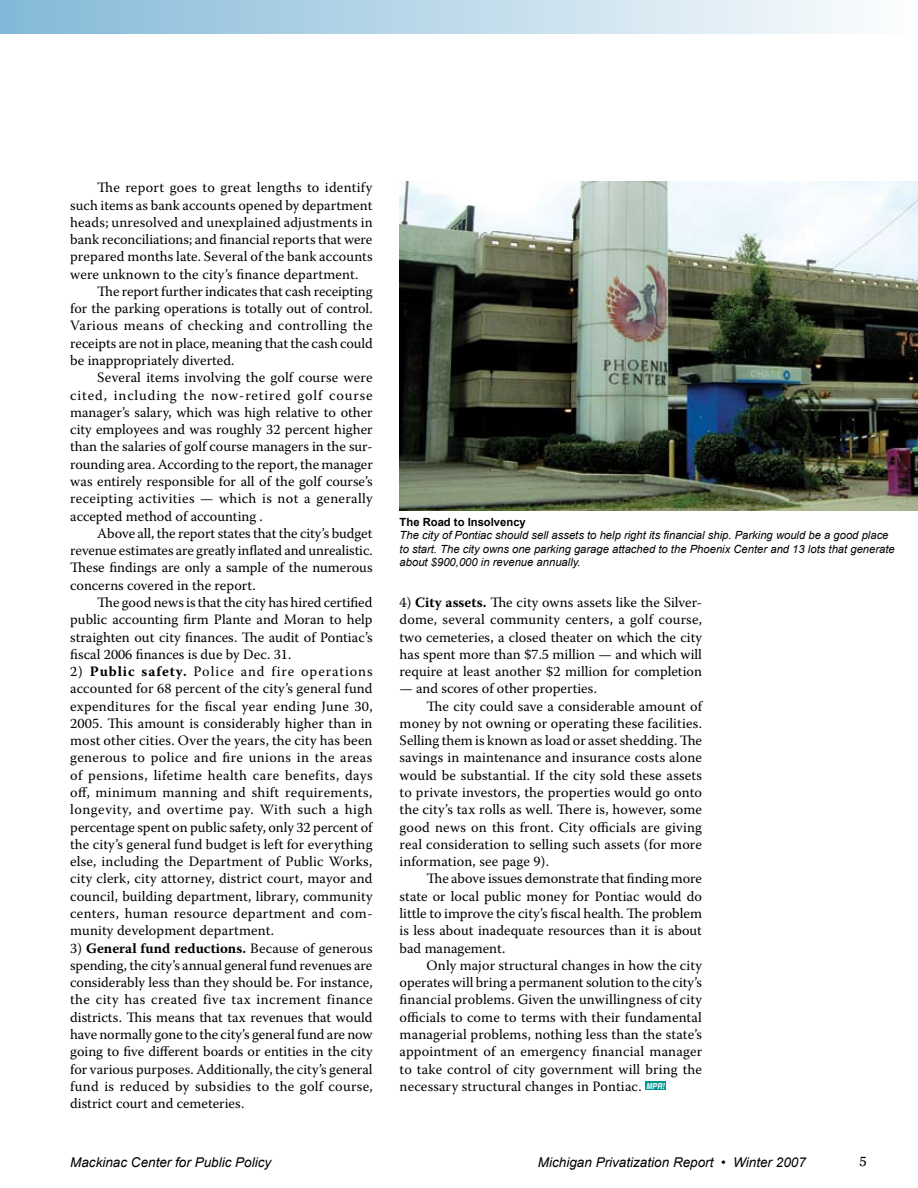
<style>
.page{position:relative;width:918px;height:1188px;background:#fff}
.page>*{position:absolute;margin:0;border:0;box-sizing:border-box;transform-origin:0 0}
.t1{font:14.25px/17.2px "Warnock Pro";letter-spacing:.01em;color:#000;text-align:justify}
.t2{font:italic 13.5px "Arial";color:#000}
.t3{font:italic 11.25px/13.5px "Arial";color:#000}
.t4{font:700 11.25px "Arial";color:#000}
.s1{font-weight:700}
.s2{font-family:"Helvetica";font-weight:700;font-style:italic;font-size:8.25px;color:#fff}
</style>
<div class="page">
<div style="left:0;top:0;width:918px;height:34px;background:linear-gradient(to right,#82b9d8,#fdfefe)"></div>
<div style="left:645px;top:1082px;width:21px;height:8px;background:#00958e"></div>
<img style="left:400px;top:181px;width:518px;height:330px">
<p class="t1" style="left:70px;top:179px;width:304px;text-indent:27px">The report goes to great lengths to identify such items as bank accounts opened by department heads; unresolved and unexplained adjustments in bank reconciliations; and financial reports that were prepared months late. Several of the bank accounts were unknown to the city’s finance department.</p>
<p class="t1" style="left:70px;top:282px;width:304px;text-indent:27px">The report further indicates that cash receipting for the parking operations is totally out of control.<br>Various means of checking and controlling the receipts are not in place, meaning that the cash could be inappropriately diverted.</p>
<p class="t1" style="left:70px;top:369px;width:304px;text-indent:27px">Several items involving the golf course were cited, including the now-retired golf course manager’s salary, which was high relative to other city employees and was roughly 32 percent higher than the salaries of golf course managers in the sur&shy;rounding area. According to the report, the manager was entirely responsible for all of the golf course’s receipting activities — which is not a generally accepted method of accounting .</p>
<p class="t1" style="left:70px;top:524px;width:304px;text-indent:27px">Above all, the report states that the city’s budget revenue estimates are greatly inflated and unrealistic.<br>These findings are only a sample of the numerous concerns covered in the report.</p>
<p class="t1" style="left:70px;top:593px;width:304px;text-indent:27px">The good news is that the city has hired certified public accounting firm Plante and Moran to help straighten out city finances. The audit of Pontiac’s fiscal 2006 finances is due by Dec. 31.</p>
<p class="t1" style="left:70px;top:663px;width:304px">2) <span class="s1">Public safety.</span> Police and fire operations accounted for 68 percent of the city’s general fund expenditures for the fiscal year ending June 30, 2005. This amount is considerably higher than in most other cities. Over the years, the city has been generous to police and fire unions in the areas of pensions, lifetime health care benefits, days off, minimum manning and shift requirements, longevity, and overtime pay. With such a high percentage spent on public safety, only 32 percent of the city’s general fund budget is left for everything else, including the Department of Public Works, city clerk, city attorney, district court, mayor and council, building department, library, community centers, human resource department and com&shy;munity development department.</p>
<p class="t1" style="left:70px;top:939px;width:304px">3) <span class="s1">General fund reductions.</span> Because of generous spending, the city’s annual general fund revenues are considerably less than they should be. For instance, the city has created five tax increment finance districts. This means that tax revenues that would have normally gone to the city’s general fund are now going to five different boards or entities in the city for various purposes. Additionally, the city’s general fund is reduced by subsidies to the golf course, district court and cemeteries.</p>
<p class="t4" style="left:400px;top:516px;width:128px">The Road to Insolvency</p>
<p class="t3" style="left:400px;top:529px;width:497px">The city of Pontiac should sell assets to help right its financial ship. Parking would be a good place to start. The city owns one parking garage attached to the Phoenix Center and 13 lots that generate about $900,000 in revenue annually.</p>
<p class="t1" style="left:400px;top:593px;width:304px">4) <span class="s1">City assets.</span> The city owns assets like the Silver&shy;dome, several community centers, a golf course, two cemeteries, a closed theater on which the city has spent more than $7.5 million — and which will require at least another $2 million for completion</p>
<p class="t1" style="left:400px;top:680px;width:199px">— and scores of other properties.</p>
<p class="t1" style="left:427px;top:697px;width:277px">The city could save a considerable amount of</p>
<p class="t1" style="left:400px;top:714px;width:304px">money by not owning or operating these facilities.</p>
<p class="t1" style="left:400px;top:732px;width:304px">Selling them is known as load or asset shedding. The</p>
<p class="t1" style="left:400px;top:749px;width:304px">savings in maintenance and insurance costs alone</p>
<p class="t1" style="left:400px;top:766px;width:304px">would be substantial. If the city sold these assets</p>
<p class="t1" style="left:400px;top:783px;width:304px">to private investors, the properties would go onto</p>
<p class="t1" style="left:400px;top:801px;width:304px">the city’s tax rolls as well. There is, however, some</p>
<p class="t1" style="left:400px;top:818px;width:304px">good news on this front. City officials are giving</p>
<p class="t1" style="left:400px;top:835px;width:304px">real consideration to selling such assets (for more</p>
<p class="t1" style="left:400px;top:853px;width:151px">information, see page 9).</p>
<p class="t1" style="left:427px;top:870px;width:277px">The above issues demonstrate that finding more</p>
<p class="t1" style="left:400px;top:887px;width:304px">state or local public money for Pontiac would do</p>
<p class="t1" style="left:400px;top:904px;width:304px">little to improve the city’s fiscal health. The problem</p>
<p class="t1" style="left:400px;top:922px;width:304px">is less about inadequate resources than it is about</p>
<p class="t1" style="left:400px;top:939px;width:107px">bad management.</p>
<p class="t1" style="left:427px;top:956px;width:277px">Only major structural changes in how the city</p>
<p class="t1" style="left:400px;top:974px;width:304px">operates will bring a permanent solution to the city’s</p>
<p class="t1" style="left:400px;top:991px;width:304px">financial problems. Given the unwillingness of city</p>
<p class="t1" style="left:400px;top:1008px;width:304px">officials to come to terms with their fundamental</p>
<p class="t1" style="left:400px;top:1025px;width:304px">managerial problems, nothing less than the state’s</p>
<p class="t1" style="left:400px;top:1043px;width:304px">appointment of an emergency financial manager</p>
<p class="t1" style="left:400px;top:1060px;width:304px">to take control of city government will bring the</p>
<p class="t1" style="left:400px;top:1077px;width:269px">necessary structural changes in Pontiac. <span class="s2">MPR!</span></p>
<p class="t2" style="left:70px;top:1155px;width:203px">Mackinac Center for Public Policy</p>
<p class="t2" style="left:538px;top:1155px;width:269px">Michigan Privatization Report • Winter 2007</p>
</div>
